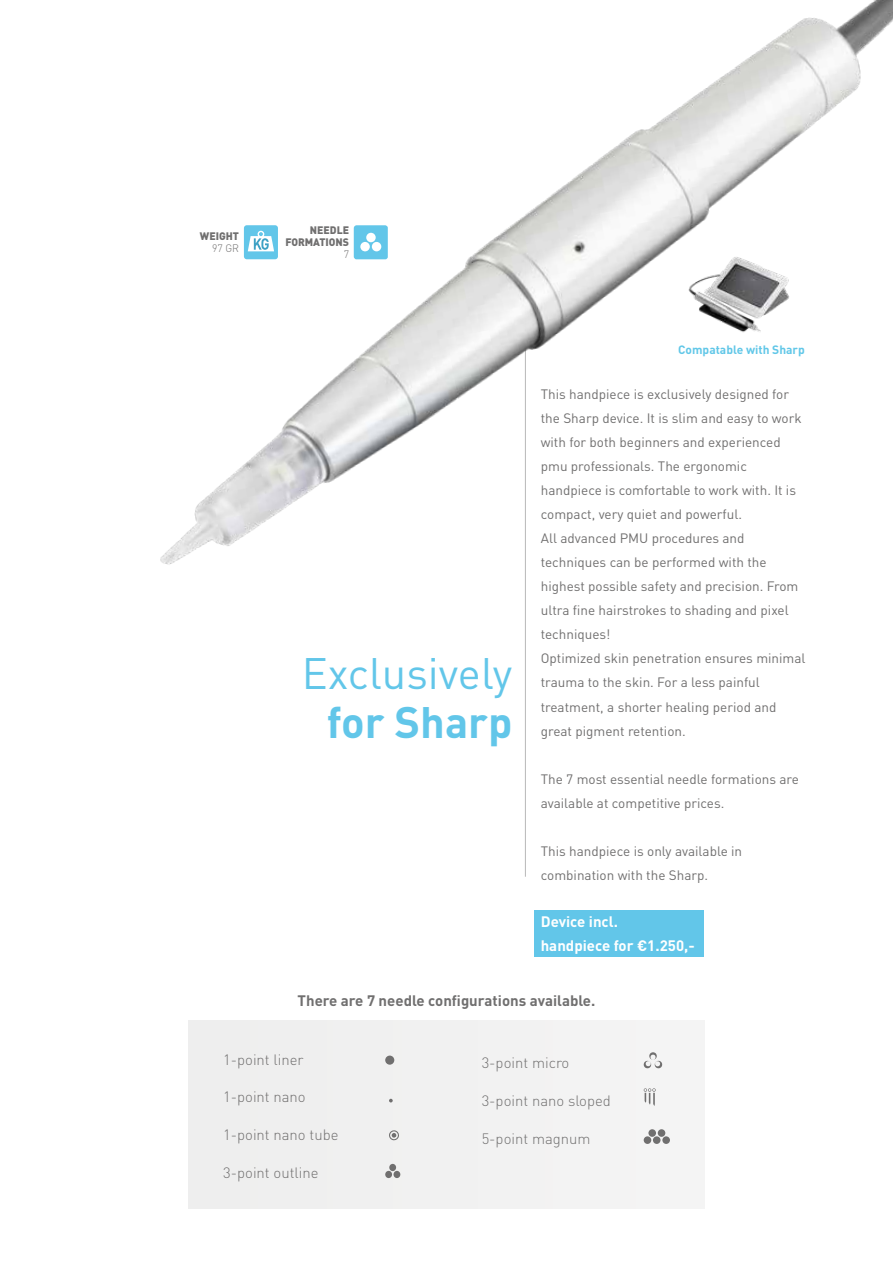
<style>
.page{position:relative;width:893px;height:1263px;background:#fff}
.page>*{position:absolute;margin:0;border:0;box-sizing:border-box;transform-origin:0 0}
.t1{font:43.5px "DIN Pro";color:#62c6e9}
.t2{font:700 43.5px "DIN Pro";color:#62c6e9}
.t3{font:700 15px "DIN Pro";color:#706f6f}
.t4{font:700 15px/24px "DIN Pro";color:#fff}
.t5{font:300 14.85px "DIN Pro";color:#706f6f}
.t6{font:13.5px/24px "DIN Pro";color:#706f6f}
.t7{font:700 12px "DIN Pro";color:#61c7e8}
.t8{font:900 10.8px/11.9px "DIN Pro";color:#706f6f;text-align:right}
.t9{font:300 10.8px "DIN Pro";color:#706f6f}
</style>
<div class="page">
<div style="left:534px;top:910px;width:170px;height:46px;background:#62c6e9"></div>
<hr style="left:525px;top:248px;width:1px;height:629px;background:#bcbcbc">
<div style="left:189px;top:1021px;width:515px;height:187px;background:#f1f1f1"></div>
<div style="left:385px;top:1055px;width:9px;height:10px;background:#706f6f;border-radius:50%"></div>
<svg style="left:389px;top:1099px;width:4px;height:3px"></svg>
<svg style="left:389px;top:1130px;width:10px;height:11px"></svg>
<div style="left:385px;top:1171px;width:7px;height:7px;background:#706f6f;border-radius:50%"></div>
<div style="left:393px;top:1171px;width:7px;height:7px;background:#706f6f;border-radius:50%"></div>
<div style="left:389px;top:1164px;width:7px;height:7px;background:#706f6f;border-radius:50%"></div>
<svg style="left:643px;top:1052px;width:20px;height:17px"></svg>
<svg style="left:644px;top:1088px;width:12px;height:18px"></svg>
<div style="left:648px;top:1129px;width:8px;height:8px;background:#706f6f;border-radius:50%"></div>
<div style="left:658px;top:1129px;width:7px;height:8px;background:#706f6f;border-radius:50%"></div>
<div style="left:644px;top:1136px;width:7px;height:8px;background:#706f6f;border-radius:50%"></div>
<div style="left:653px;top:1136px;width:7px;height:8px;background:#706f6f;border-radius:50%"></div>
<div style="left:662px;top:1136px;width:8px;height:8px;background:#706f6f;border-radius:50%"></div>
<img style="left:160px;top:0;width:733px;height:565px">
<p class="t8" style="left:200px;top:230px;width:41px">WEIGHT</p>
<p class="t9" style="left:212px;top:241px;width:28px">97 GR</p>
<p class="t8" style="left:285px;top:224px;width:65px">NEEDLE<br>FORMATIONS</p>
<p class="t9" style="left:344px;top:246px;width:7px">7</p>
<h1 class="t1" style="left:302px;top:643px;width:212px">Exclusively</h1>
<h1 class="t2" style="left:327px;top:693px;width:187px">for Sharp</h1>
<p class="t7" style="left:678px;top:341px;width:128px">Compatable with Sharp</p>
<p class="t6" style="left:541px;top:382px;width:266px">This handpiece is exclusively designed for the Sharp device. It is slim and easy to work with for both beginners and experienced pmu professionals. The ergonomic handpiece is comfortable to work with. It is compact, very quiet and powerful.<br>All advanced PMU procedures and techniques can be performed with the highest possible safety and precision. From ultra fine hairstrokes to shading and pixel techniques!<br>Optimized skin penetration ensures minimal trauma to the skin. For a less painful treatment, a shorter healing period and great pigment retention.</p>
<p class="t6" style="left:541px;top:766px;width:260px">The 7 most essential needle formations are available at competitive prices.</p>
<p class="t6" style="left:541px;top:838px;width:203px">This handpiece is only available in combination with the Sharp.</p>
<p class="t4" style="left:541px;top:909px;width:155px">Device incl.<br>handpiece for €1.250,-</p>
<p class="t3" style="left:298px;top:990px;width:299px">There are 7 needle configurations available.</p>
<p class="t5" style="left:223px;top:1049px;width:82px">1-point liner</p>
<p class="t5" style="left:223px;top:1087px;width:84px">1-point nano</p>
<p class="t5" style="left:223px;top:1125px;width:117px">1-point nano tube</p>
<p class="t5" style="left:223px;top:1162px;width:97px">3-point outline</p>
<p class="t5" style="left:482px;top:1053px;width:89px">3-point micro</p>
<p class="t5" style="left:482px;top:1091px;width:131px">3-point nano sloped</p>
<p class="t5" style="left:482px;top:1128px;width:110px">5-point magnum</p>
</div>
